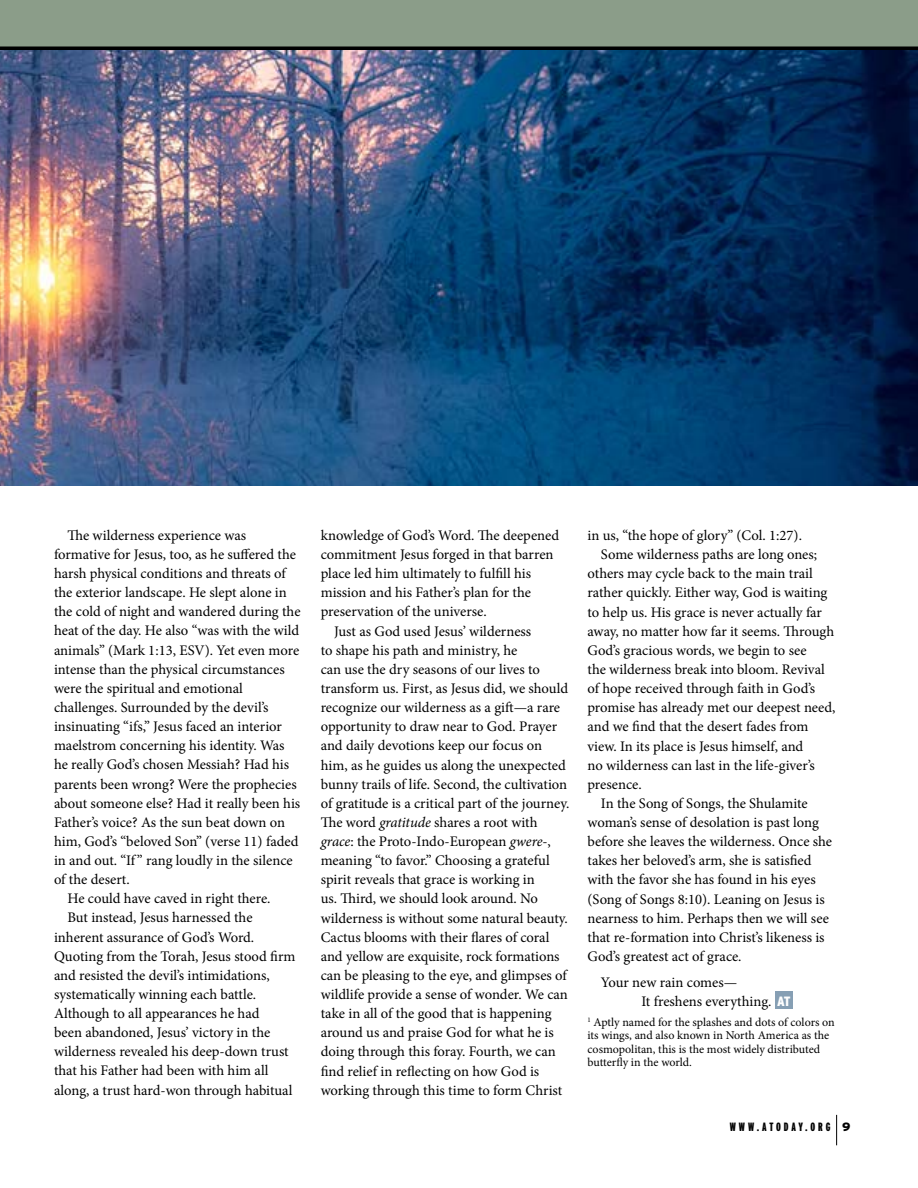
<style>
.page{position:relative;width:918px;height:1188px;background:#fff}
.page>*{position:absolute;margin:0;border:0;box-sizing:border-box;transform-origin:0 0}
.t1{font:14.7px/19.2px "Minion Pro";color:#000}
.t2{font:12px/13.5px "Minion Pro";letter-spacing:-.01em;color:#000}
.t3{font:900 extra-condensed 12px "Interstate";letter-spacing:.245em;color:#000}
.s1{font-style:italic}
.s2{font-family:"Interstate";font-weight:900;font-stretch:condensed;font-size:13.5px;color:#fff}
.s3{font-stretch:normal}
</style>
<div class="page">
<hr style="left:836px;top:1115px;width:1px;height:30px;background:#000">
<div style="left:0;top:0;width:918px;height:49px;background:#8b9d89"></div>
<svg style="left:0;top:46px;width:918px;height:5px;background:#1a2127"></svg>
<div style="left:775px;top:992px;width:18px;height:17px;background:#869fb4"></div>
<img style="left:0;top:51px;width:918px;height:435px">
<p class="t1" style="left:68px;top:526px;width:180px">The wilderness experience was</p>
<p class="t1" style="left:54px;top:545px;width:244px">formative for Jesus, too, as he suffered the</p>
<p class="t1" style="left:54px;top:564px;width:235px">harsh physical conditions and threats of</p>
<p class="t1" style="left:54px;top:583px;width:234px">the exterior landscape. He slept alone in</p>
<p class="t1" style="left:54px;top:602px;width:248px">the cold of night and wandered during the</p>
<p class="t1" style="left:54px;top:621px;width:247px">heat of the day. He also “was with the wild</p>
<p class="t1" style="left:54px;top:640px;width:247px">animals” (Mark 1:13, ESV). Yet even more</p>
<p class="t1" style="left:54px;top:660px;width:232px">intense than the physical circumstances</p>
<p class="t1" style="left:54px;top:679px;width:190px">were the spiritual and emotional</p>
<p class="t1" style="left:54px;top:698px;width:216px">challenges. Surrounded by the devil’s</p>
<p class="t1" style="left:54px;top:717px;width:229px">insinuating “ifs,” Jesus faced an interior</p>
<p class="t1" style="left:54px;top:736px;width:232px">maelstrom concerning his identity. Was</p>
<p class="t1" style="left:54px;top:755px;width:237px">he really God’s chosen Messiah? Had his</p>
<p class="t1" style="left:54px;top:774px;width:244px">parents been wrong? Were the prophecies</p>
<p class="t1" style="left:54px;top:793px;width:248px">about someone else? Had it really been his</p>
<p class="t1" style="left:54px;top:813px;width:233px">Father’s voice? As the sun beat down on</p>
<p class="t1" style="left:54px;top:832px;width:246px">him, God’s “beloved Son” (verse 11) faded</p>
<p class="t1" style="left:54px;top:851px;width:240px">in and out. “If” rang loudly in the silence</p>
<p class="t1" style="left:54px;top:870px;width:77px">of the desert.</p>
<p class="t1" style="left:68px;top:889px;width:205px">He could have caved in right there.</p>
<p class="t1" style="left:68px;top:908px;width:187px">But instead, Jesus harnessed the</p>
<p class="t1" style="left:54px;top:927px;width:202px">inherent assurance of God’s Word.</p>
<p class="t1" style="left:54px;top:946px;width:243px">Quoting from the Torah, Jesus stood firm</p>
<p class="t1" style="left:54px;top:966px;width:217px">and resisted the devil’s intimidations,</p>
<p class="t1" style="left:54px;top:985px;width:204px">systematically winning each battle.</p>
<p class="t1" style="left:54px;top:1004px;width:207px">Although to all appearances he had</p>
<p class="t1" style="left:54px;top:1023px;width:218px">been abandoned, Jesus’ victory in the</p>
<p class="t1" style="left:54px;top:1042px;width:236px">wilderness revealed his deep-down trust</p>
<p class="t1" style="left:54px;top:1061px;width:216px">that his Father had been with him all</p>
<p class="t1" style="left:54px;top:1080px;width:240px">along, a trust hard-won through habitual</p>
<p class="t1" style="left:321px;top:526px;width:240px">knowledge of God’s Word. The deepened</p>
<p class="t1" style="left:321px;top:545px;width:234px">commitment Jesus forged in that barren</p>
<p class="t1" style="left:321px;top:564px;width:212px">place led him ultimately to fulfill his</p>
<p class="t1" style="left:321px;top:583px;width:212px">mission and his Father’s plan for the</p>
<p class="t1" style="left:321px;top:602px;width:167px">preservation of the universe.</p>
<p class="t1" style="left:334px;top:621px;width:199px">Just as God used Jesus’ wilderness</p>
<p class="t1" style="left:321px;top:641px;width:198px">to shape his path and ministry, he</p>
<p class="t1" style="left:321px;top:660px;width:221px">can use the dry seasons of our lives to</p>
<p class="t1" style="left:321px;top:679px;width:249px">transform us. First, as Jesus did, we should</p>
<p class="t1" style="left:321px;top:698px;width:241px">recognize our wilderness as a gift—a rare</p>
<p class="t1" style="left:321px;top:717px;width:238px">opportunity to draw near to God. Prayer</p>
<p class="t1" style="left:321px;top:736px;width:223px">and daily devotions keep our focus on</p>
<p class="t1" style="left:321px;top:755px;width:247px">him, as he guides us along the unexpected</p>
<p class="t1" style="left:321px;top:774px;width:248px">bunny trails of life. Second, the cultivation</p>
<p class="t1" style="left:321px;top:794px;width:250px">of gratitude is a critical part of the journey.</p>
<p class="t1" style="left:321px;top:813px;width:218px">The word <span class="s1">gratitude</span> shares a root with</p>
<p class="t1" style="left:321px;top:832px;width:232px"><span class="s1">grace</span>: the Proto-Indo-European <span class="s1">gwere-</span>,</p>
<p class="t1" style="left:321px;top:851px;width:231px">meaning “to favor.” Choosing a grateful</p>
<p class="t1" style="left:321px;top:870px;width:216px">spirit reveals that grace is working in</p>
<p class="t1" style="left:321px;top:889px;width:219px">us. Third, we should look around. No</p>
<p class="t1" style="left:321px;top:908px;width:249px">wilderness is without some natural beauty.</p>
<p class="t1" style="left:321px;top:927px;width:230px">Cactus blooms with their flares of coral</p>
<p class="t1" style="left:321px;top:947px;width:240px">and yellow are exquisite, rock formations</p>
<p class="t1" style="left:321px;top:966px;width:249px">can be pleasing to the eye, and glimpses of</p>
<p class="t1" style="left:321px;top:985px;width:249px">wildlife provide a sense of wonder. We can</p>
<p class="t1" style="left:321px;top:1004px;width:232px">take in all of the good that is happening</p>
<p class="t1" style="left:321px;top:1023px;width:235px">around us and praise God for what he is</p>
<p class="t1" style="left:321px;top:1042px;width:237px">doing through this foray. Fourth, we can</p>
<p class="t1" style="left:321px;top:1061px;width:220px">find relief in reflecting on how God is</p>
<p class="t1" style="left:321px;top:1080px;width:243px">working through this time to form Christ</p>
<p class="t1" style="left:587px;top:526px;width:216px">in us, “the hope of glory” (Col. 1:27).</p>
<p class="t1" style="left:601px;top:545px;width:218px">Some wilderness paths are long ones;</p>
<p class="t1" style="left:587px;top:564px;width:227px">others may cycle back to the main trail</p>
<p class="t1" style="left:587px;top:583px;width:242px">rather quickly. Either way, God is waiting</p>
<p class="t1" style="left:587px;top:602px;width:236px">to help us. His grace is never actually far</p>
<p class="t1" style="left:587px;top:622px;width:248px">away, no matter how far it seems. Through</p>
<p class="t1" style="left:587px;top:641px;width:221px">God’s gracious words, we begin to see</p>
<p class="t1" style="left:587px;top:660px;width:239px">the wilderness break into bloom. Revival</p>
<p class="t1" style="left:587px;top:679px;width:229px">of hope received through faith in God’s</p>
<p class="t1" style="left:587px;top:698px;width:250px">promise has already met our deepest need,</p>
<p class="t1" style="left:587px;top:717px;width:222px">and we find that the desert fades from</p>
<p class="t1" style="left:587px;top:736px;width:217px">view. In its place is Jesus himself, and</p>
<p class="t1" style="left:587px;top:755px;width:229px">no wilderness can last in the life-giver’s</p>
<p class="t1" style="left:587px;top:775px;width:56px">presence.</p>
<p class="t1" style="left:601px;top:794px;width:208px">In the Song of Songs, the Shulamite</p>
<p class="t1" style="left:587px;top:813px;width:233px">woman’s sense of desolation is past long</p>
<p class="t1" style="left:587px;top:832px;width:246px">before she leaves the wilderness. Once she</p>
<p class="t1" style="left:587px;top:851px;width:226px">takes her beloved’s arm, she is satisfied</p>
<p class="t1" style="left:587px;top:870px;width:230px">with the favor she has found in his eyes</p>
<p class="t1" style="left:587px;top:889px;width:239px">(Song of Songs 8:10). Leaning on Jesus is</p>
<p class="t1" style="left:587px;top:908px;width:243px">nearness to him. Perhaps then we will see</p>
<p class="t1" style="left:587px;top:928px;width:239px">that re-formation into Christ’s likeness is</p>
<p class="t1" style="left:587px;top:947px;width:156px">God’s greatest act of grace.</p>
<p class="t1" style="left:641px;top:973px;width:151px;text-indent:-40px">Your new rain comes—<br>It freshens everything. <span class="s2">AT</span></p>
<p class="t2" style="left:587px;top:1015px;width:249px"><sup>1</sup> Aptly named for the splashes and dots of colors on its wings, and also known in North America as the cosmopolitan, this is the most widely distributed butterfly in the world.</p>
<p class="t3" style="left:730px;top:1121px;width:122px">WWW.ATODAY.ORG <span class="s3">9</span></p>
</div>
